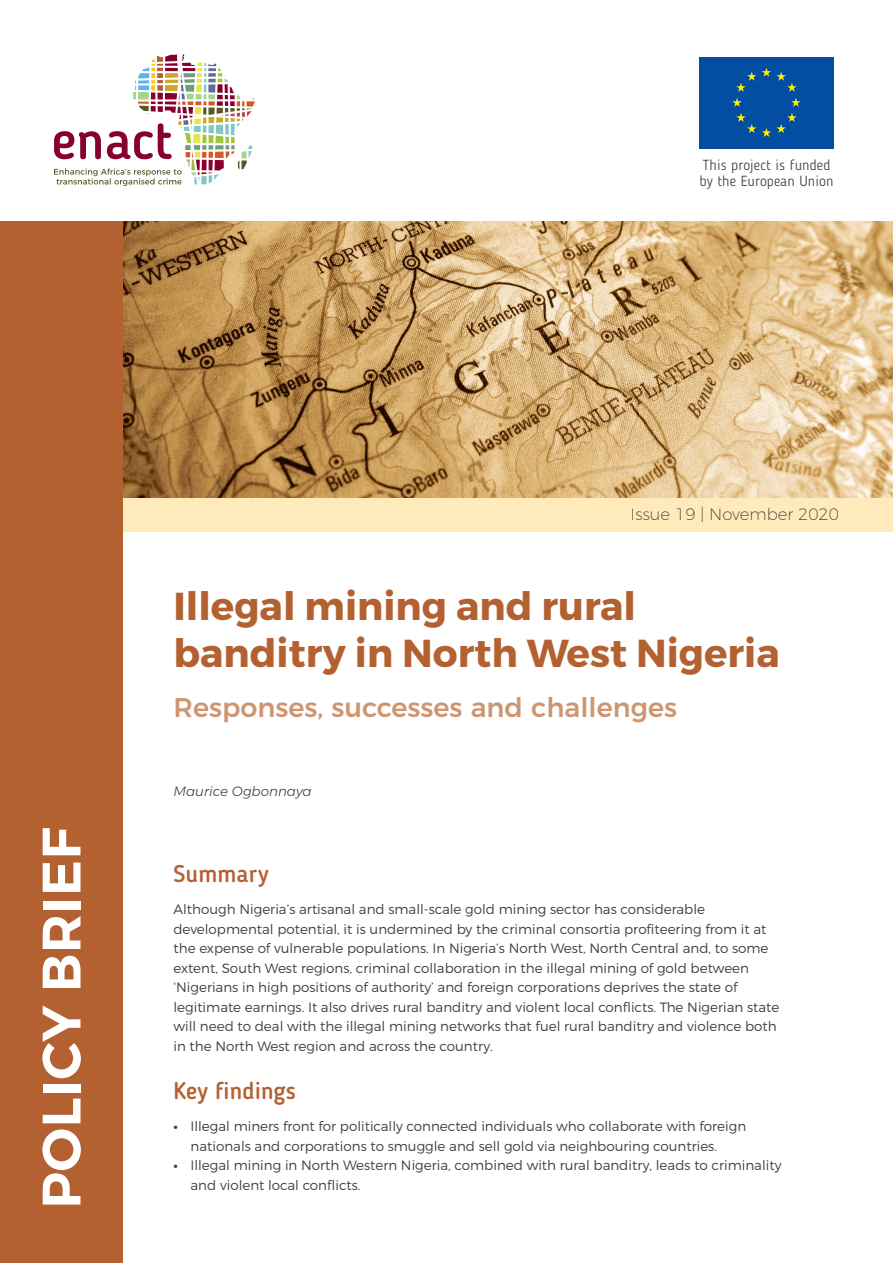
<style>
.page{position:relative;width:893px;height:1263px;background:#fff}
.page>*{position:absolute;margin:0;border:0;box-sizing:border-box;transform-origin:0 0}
.t1{font:600 54px "Montserrat";letter-spacing:.01em;color:#fff}
.t2{font:700 39px/46.8px "Montserrat";color:#b46132}
.t3{font:500 27px "Montserrat";color:#ce9670}
.t4{font:500 24px "Blogger Sans";color:#b46132}
.t5{font:200 16.5px "Montserrat";color:#414042}
.t6{font:300 14.55px/16.2px "Blogger Sans";letter-spacing:.01em;color:#414042}
.t7{font:300 13.5px/19.5px "Montserrat";color:#414042}
.t8{font:italic 300 13.5px "Montserrat";color:#414042}
.s1{font-weight:700}
</style>
<div class="page">
<svg style="left:54px;top:54px;width:201px;height:132px"></svg>
<div style="left:699px;top:57px;width:135px;height:92px;background:#034ea2"></div>
<svg style="left:736px;top:72px;width:20px;height:20px"></svg>
<svg style="left:732px;top:98px;width:10px;height:9px"></svg>
<svg style="left:736px;top:113px;width:20px;height:20px"></svg>
<svg style="left:762px;top:113px;width:35px;height:24px"></svg>
<svg style="left:791px;top:98px;width:9px;height:9px"></svg>
<svg style="left:762px;top:68px;width:35px;height:24px"></svg>
<div style="left:0;top:497px;width:893px;height:34px;background:#ffeabb"></div>
<img style="left:122px;top:221px;width:771px;height:276px">
<div style="left:0;top:221px;width:122px;height:1042px;background:#b46132"></div>
<p class="t6" style="left:699px;top:157px;width:135px">This project is funded by the European Union</p>
<h1 class="t1" style="left:28px;top:1209px;width:383px;rotate:-90deg">POLICY BRIEF</h1>
<p class="t5" style="left:631px;top:501px;width:210px">Issue 19 | November 2020</p>
<h2 class="t2" style="left:173px;top:584px;width:608px">Illegal mining and rural banditry in North West Nigeria</h2>
<h3 class="t3" style="left:173px;top:685px;width:505px">Responses, successes and challenges</h3>
<p class="t8" style="left:173px;top:781px;width:140px">Maurice Ogbonnaya</p>
<h3 class="t4" style="left:173px;top:859px;width:97px">Summary</h3>
<p class="t7" style="left:173px;top:900px;width:607px">Although Nigeria’s artisanal and small-scale gold mining sector has considerable developmental potential, it is undermined by the criminal consortia profiteering from it at the expense of vulnerable populations. In Nigeria’s North West, North Central and, to some extent, South West regions, criminal collaboration in the illegal mining of gold between ‘Nigerians in high positions of authority’ and foreign corporations deprives the state of legitimate earnings. It also drives rural banditry and violent local conflicts. The Nigerian state will need to deal with the illegal mining networks that fuel rural banditry and violence both in the North West region and across the country.</p>
<h3 class="t4" style="left:173px;top:1076px;width:124px">Key findings</h3>
<p class="t7" style="left:190px;top:1117px;width:557px;text-indent:-17px"><span class="s1">•</span> Illegal miners front for politically connected individuals who collaborate with foreign nationals and corporations to smuggle and sell gold via neighbouring countries.</p>
<p class="t7" style="left:190px;top:1156px;width:592px;text-indent:-17px"><span class="s1">•</span> Illegal mining in North Western Nigeria, combined with rural banditry, leads to criminality and violent local conflicts.</p>
</div>
